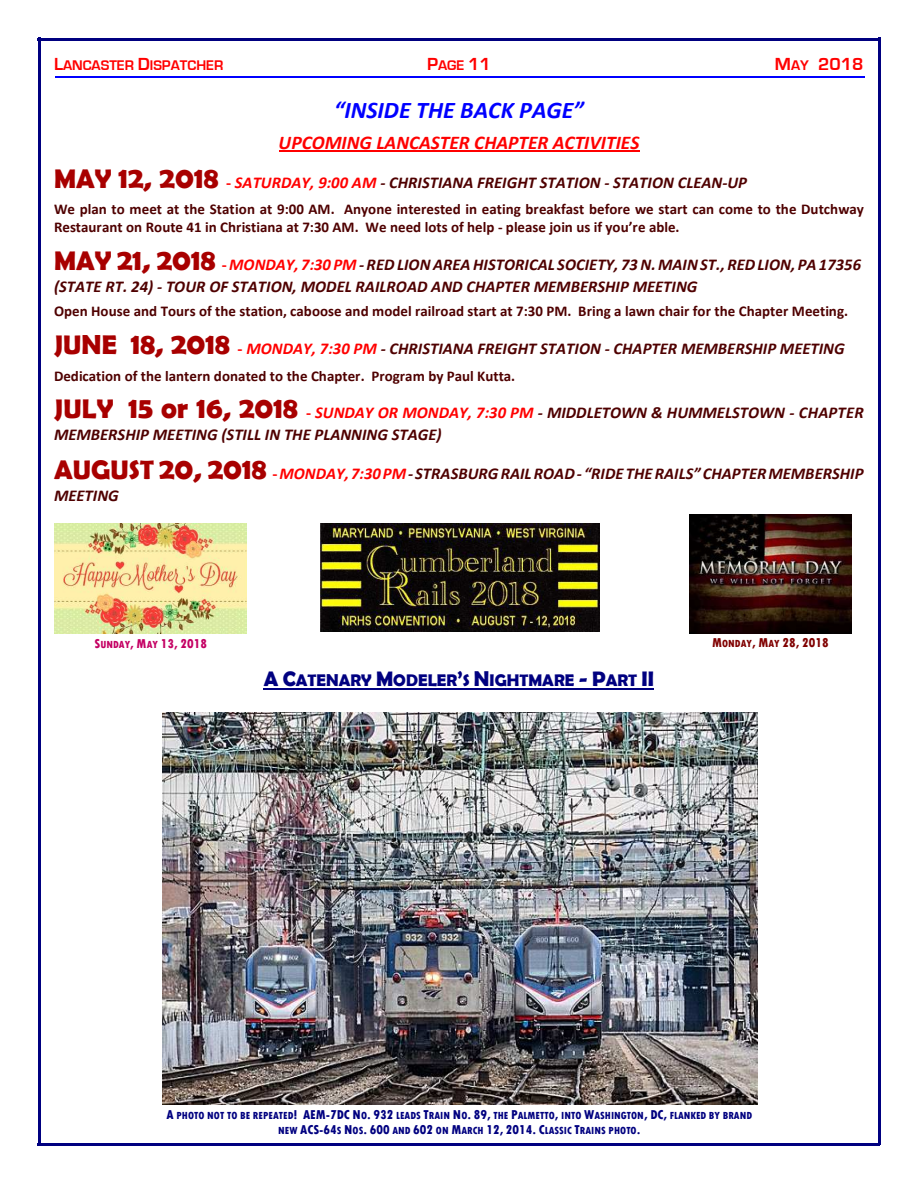
<style>
.page{position:relative;width:918px;height:1188px;background:#fff}
.page>*{position:absolute;margin:0;border:0;box-sizing:border-box;transform-origin:0 0}
.t1{font:italic 700 24px "Calibri";color:#00f}
.t2{font:italic 700 19.5px "Calibri";color:#f00}
.t3{font:700 18px "Eurostile";color:#f00}
.t4{font:700 16.95px "Berlin Sans FB Demi";color:#000080}
.t5{font:italic 700 16.5px/21.9px "Calibri";color:#4f0000}
.t6{font:700 15px/18.1px "Calibri";color:#4f0000}
.t7{font:700 14.4px "Eurostile";color:#f00}
.t8{font:800 13.5px "Tw Cen MT Condensed";letter-spacing:.005em;color:#c40063}
.t9{font:800 13.5px "Tw Cen MT Condensed";letter-spacing:.005em;color:#800000}
.t10{font:800 10.8px/15.9px "Tw Cen MT Condensed";color:#000080;text-align:center}
.s1{font-size:18px}
.s2{font-size:14.4px}
.s3{font-family:"Berlin Sans FB Demi";font-style:normal;font-size:27px;color:#a80000}
.s4{font-family:"Berlin Sans FB Demi";font-style:normal;font-size:30px;color:#a80000}
.s5{font-style:normal;color:#f00}
.s6{color:#f00}
.s7{font-size:10.8px}
.s8{font-size:21px}
.s9{font-size:13.5px}
</style>
<div class="page">
<hr style="left:38px;top:38px;width:2px;height:1107px;background:#000080">
<hr style="left:878px;top:38px;width:3px;height:1107px;background:#000080">
<hr style="left:38px;top:38px;width:842px;height:2px;background:#000080">
<hr style="left:38px;top:1143px;width:842px;height:3px;background:#000080">
<hr style="left:55px;top:76px;width:810px;height:2px;background:#00f">
<hr style="left:279px;top:150px;width:361px;height:1px;background:#f00">
<hr style="left:264px;top:688px;width:390px;height:1px;background:#000080">
<img style="left:689px;top:514px;width:163px;height:119px">
<img style="left:55px;top:524px;width:192px;height:110px">
<img style="left:320px;top:524px;width:280px;height:107px">
<img style="left:162px;top:713px;width:595px;height:391px">
<p class="t7" style="left:54px;top:57px;width:171px"><span class="s1">L</span>ANCASTER <span class="s1">D</span>ISPATCHER</p>
<p class="t3" style="left:427px;top:54px;width:65px">P<span class="s2">AGE</span> 11</p>
<p class="t3" style="left:775px;top:54px;width:90px">M<span class="s2">AY</span> 2018</p>
<h1 class="t1" style="left:334px;top:95px;width:251px">“INSIDE THE BACK PAGE”</h1>
<p class="t2" style="left:279px;top:130px;width:362px">UPCOMING LANCASTER CHAPTER ACTIVITIES</p>
<p class="t5" style="left:54px;top:171px;width:695px"><span class="s3">MAY</span> <span class="s4">12, 2018</span> <span class="s5">-</span> <span class="s6">SATURDAY, 9:00 AM</span> - CHRISTIANA FREIGHT STATION - STATION CLEAN-UP</p>
<p class="t6" style="left:54px;top:200px;width:811px">We plan to meet at the Station at 9:00 AM. Anyone interested in eating breakfast before we start can come to the Dutchway<br>Restaurant on Route 41 in Christiana at 7:30 AM. We need lots of help - please join us if you’re able.</p>
<p class="t5" style="left:54px;top:253px;width:809px"><span class="s3">MAY</span> <span class="s4">21, 2018</span> <span class="s5">-</span><span class="s6">MONDAY, 7:30 PM</span>- RED LION AREA HISTORICAL SOCIETY, 73 N. MAIN ST., RED LION, PA 17356 (STATE RT. 24) - TOUR OF STATION, MODEL RAILROAD AND CHAPTER MEMBERSHIP MEETING</p>
<p class="t6" style="left:54px;top:302px;width:796px">Open House and Tours of the station, caboose and model railroad start at 7:30 PM. Bring a lawn chair for the Chapter Meeting.</p>
<p class="t5" style="left:54px;top:338px;width:792px"><span class="s3">JUNE</span> <span class="s4">18, 2018</span> <span class="s5">-</span> <span class="s6">MONDAY, 7:30 PM</span> - CHRISTIANA FREIGHT STATION - CHAPTER MEMBERSHIP MEETING</p>
<p class="t6" style="left:54px;top:366px;width:463px">Dedication of the lantern donated to the Chapter. Program by Paul Kutta.</p>
<p class="t5" style="left:54px;top:402px;width:811px"><span class="s3">JULY</span> <span class="s4">15 or 16, 2018</span> <span class="s5">-</span> <span class="s6">SUNDAY OR MONDAY, 7:30 PM</span> - MIDDLETOWN &amp; HUMMELSTOWN - CHAPTER<br>MEMBERSHIP MEETING (STILL IN THE PLANNING STAGE)</p>
<p class="t5" style="left:54px;top:462px;width:811px"><span class="s3">AUGUST</span> <span class="s4">20, 2018</span> <span class="s5">-</span><span class="s6">MONDAY, 7:30 PM</span>- STRASBURG RAIL ROAD - “RIDE THE RAILS” CHAPTER MEMBERSHIP<br>MEETING</p>
<p class="t8" style="left:94px;top:636px;width:114px">S<span class="s7">UNDAY</span>, M<span class="s7">AY</span> 13, 2018</p>
<p class="t9" style="left:712px;top:636px;width:118px">M<span class="s7">ONDAY</span>, M<span class="s7">AY</span> 28, 2018</p>
<p class="t4" style="left:264px;top:671px;width:392px"><span class="s8">A C</span>ATENARY <span class="s8">M</span>ODELER<span class="s8">’</span>S <span class="s8">N</span>IGHTMARE <span class="s8">- P</span>ART <span class="s8">II</span></p>
<p class="t10" style="left:166px;top:1107px;width:587px"><span class="s9">A</span> PHOTO NOT TO BE REPEATED<span class="s9">! AEM-7DC N</span>O<span class="s9">. 932</span> LEADS <span class="s9">T</span>RAIN <span class="s9">N</span>O<span class="s9">. 89,</span> THE <span class="s9">P</span>ALMETTO<span class="s9">,</span> INTO <span class="s9">W</span>ASHINGTON<span class="s9">, DC,</span> FLANKED BY BRAND<br>NEW <span class="s9">ACS-64</span>S <span class="s9">N</span>OS<span class="s9">. 600</span> AND <span class="s9">602</span> ON <span class="s9">M</span>ARCH <span class="s9">12, 2014. C</span>LASSIC <span class="s9">T</span>RAINS PHOTO<span class="s9">.</span></p>
</div>
